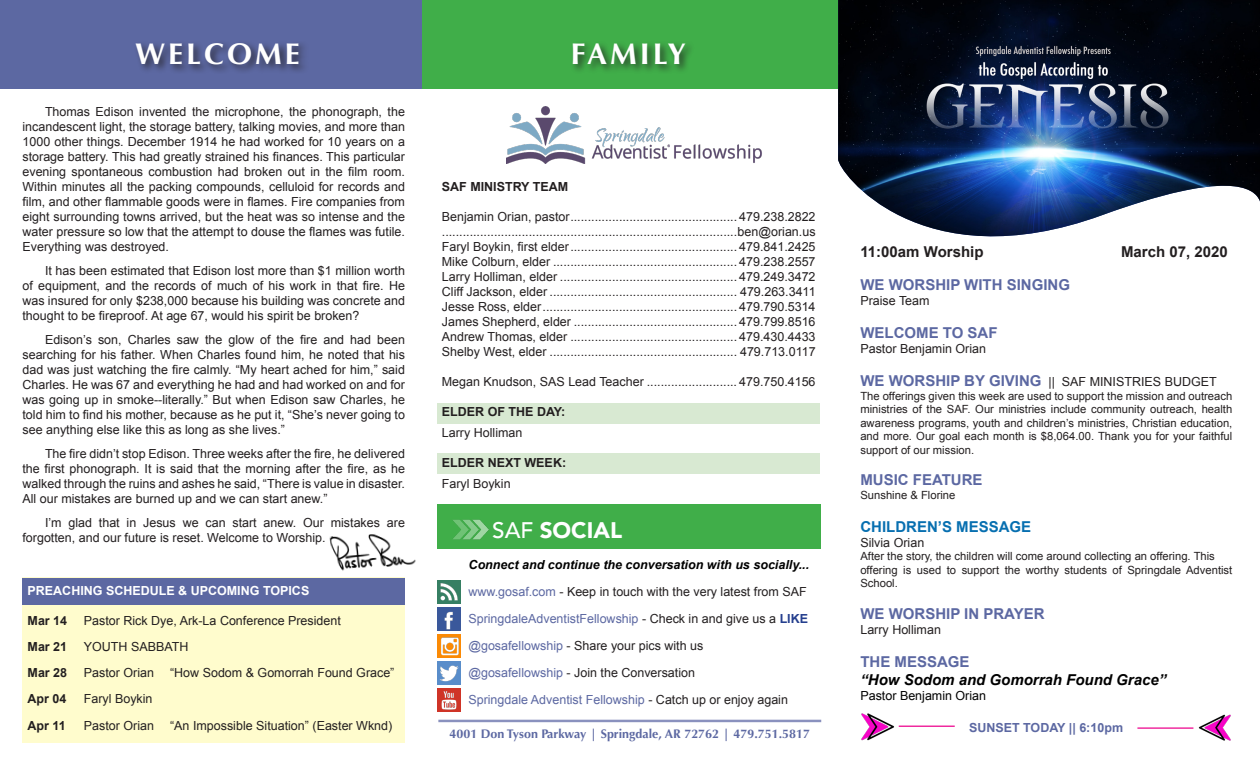
<style>
.page{position:relative;width:1260px;height:765px;background:#fff}
.page>*{position:absolute;margin:0;border:0;box-sizing:border-box;transform-origin:0 0}
.t1{font:700 30px "Optima";letter-spacing:.1em;color:#fff}
.t2{font:900 22.5px "Avenir";color:#fff}
.t3{font:700 15px "Arial";color:#5c68a2}
.t4{font:italic 700 15px "Arial";color:#000}
.t5{font:700 15px "Arial";color:#231f20}
.t6{font:700 15px "Arial";color:#076fb0}
.t7{font:12.5px/15px "Arial";color:#231f20;text-align:justify}
.t8{font:12.5px "Arial";color:#5c68a2}
.t9{font:700 12.5px "Arial";color:#231f20}
.t10{font:700 12.5px "Optima";color:#5c68a2}
.t11{font:italic 700 12.5px "Arial";color:#000}
.t12{font:700 12.5px "Arial";color:#fff}
.t13{font:12.5px "Arial";color:#000}
.t14{font:700 12.5px "Arial";color:#5c68a2}
.t15{font:11.25px/13.5px "Arial";color:#231f20;text-align:justify}
.s1{font-weight:500}
.s2{color:#5c68a2}
.s3{color:#231f20}
.s4{font-weight:700;color:#253f8e}
.s5{font-weight:700;font-size:15px;color:#5c68a2}
</style>
<div class="page">
<img style="left:838px;top:0;width:422px;height:237px">
<img style="left:330px;top:534px;width:86px;height:37px">
<div style="left:22px;top:577px;width:383px;height:165px;background:#fffccd"></div>
<div style="left:22px;top:578px;width:383px;height:26px;background:#5c68a2"></div>
<img style="left:861px;top:713px;width:33px;height:28px">
<img style="left:1198px;top:714px;width:33px;height:27px">
<hr style="left:899px;top:726px;width:56px;height:1px;background:#ed028c">
<hr style="left:1137px;top:727px;width:56px;height:2px;background:#ed028c">
<img style="left:438px;top:608px;width:22px;height:22px">
<img style="left:438px;top:635px;width:22px;height:22px">
<img style="left:438px;top:662px;width:22px;height:22px">
<img style="left:438px;top:689px;width:22px;height:22px">
<div style="left:438px;top:504px;width:383px;height:45px;background:#40ae49"></div>
<img style="left:453px;top:520px;width:36px;height:19px">
<img style="left:460px;top:519px;width:20px;height:20px">
<img style="left:438px;top:581px;width:22px;height:22px">
<hr style="left:438px;top:720px;width:383px;height:2px;background:#8a91be">
<img style="left:507px;top:107px;width:255px;height:56px">
<div style="left:437px;top:403px;width:383px;height:21px;background:#d8e9d2"></div>
<div style="left:437px;top:453px;width:383px;height:21px;background:#d8e9d2"></div>
<div style="left:422px;top:0;width:416px;height:88px;background:#40ae49"></div>
<div style="left:570px;top:40px;width:125px;height:34px;background:#231f20;opacity:.75"></div>
<div style="left:0;top:0;width:422px;height:88px;background:#5c68a2"></div>
<div style="left:134px;top:40px;width:175px;height:35px;background:#231f20;opacity:.75"></div>
<p class="t1" style="left:135px;top:36px;width:166px">WELCOME</p>
<p class="t1" style="left:571px;top:36px;width:117px">FAMILY</p>
<p class="t7" style="left:22px;top:104px;width:384px;text-indent:22px">Thomas Edison invented the microphone, the phonograph, the incandescent light, the storage battery, talking movies, and more than 1000 other things. December 1914 he had worked for 10 years on a storage battery. This had greatly strained his finances. This particular evening spontaneous combustion had broken out in the film room.<br>Within minutes all the packing compounds, celluloid for records and film, and other flammable goods were in flames. Fire companies from eight surrounding towns arrived, but the heat was so intense and the water pressure so low that the attempt to douse the flames was futile.<br>Everything was destroyed.</p>
<p class="t7" style="left:22px;top:263px;width:384px;text-indent:22px">It has been estimated that Edison lost more than $1 million worth of equipment, and the records of much of his work in that fire. He was insured for only $238,000 because his building was concrete and thought to be fireproof. At age 67, would his spirit be broken?</p>
<p class="t7" style="left:22px;top:332px;width:384px;text-indent:22px">Edison’s son, Charles saw the glow of the fire and had been searching for his father. When Charles found him, he noted that his dad was just watching the fire calmly. “My heart ached for him,” said Charles. He was 67 and everything he had and had worked on and for was going up in smoke--literally.” But when Edison saw Charles, he told him to find his mother, because as he put it, “She’s never going to see anything else like this as long as she lives.”</p>
<p class="t7" style="left:22px;top:446px;width:384px;text-indent:22px">The fire didn’t stop Edison. Three weeks after the fire, he delivered the first phonograph. It is said that the morning after the fire, as he walked through the ruins and ashes he said, “There is value in disaster.<br>All our mistakes are burned up and we can start anew.”</p>
<p class="t7" style="left:22px;top:515px;width:384px;text-indent:22px">I’m glad that in Jesus we can start anew. Our mistakes are forgotten, and our future is reset. Welcome to Worship.</p>
<p class="t12" style="left:28px;top:582px;width:283px">PREACHING SCHEDULE &amp; UPCOMING TOPICS</p>
<p class="t9" style="left:28px;top:612px;width:41px">Mar 14</p>
<p class="t7" style="left:84px;top:613px;width:259px">Pastor Rick Dye, Ark-La Conference President</p>
<p class="t9" style="left:28px;top:638px;width:41px">Mar 21</p>
<p class="t7" style="left:84px;top:639px;width:106px">YOUTH SABBATH</p>
<p class="t9" style="left:28px;top:665px;width:41px">Mar 28</p>
<p class="t7" style="left:84px;top:665px;width:72px">Pastor Orian</p>
<p class="t7" style="left:170px;top:665px;width:226px">“How Sodom &amp; Gomorrah Found Grace”</p>
<p class="t9" style="left:28px;top:691px;width:40px">Apr 04</p>
<p class="t7" style="left:84px;top:692px;width:70px">Faryl Boykin</p>
<p class="t9" style="left:28px;top:717px;width:40px">Apr 11</p>
<p class="t7" style="left:84px;top:718px;width:72px">Pastor Orian</p>
<p class="t7" style="left:170px;top:718px;width:224px">“An Impossible Situation” (Easter Wknd)</p>
<p class="t9" style="left:442px;top:179px;width:128px">SAF MINISTRY TEAM</p>
<p class="t7" style="left:442px;top:210px;width:375px">Benjamin Orian, pastor................................................ 479.238.2822</p>
<p class="t7" style="left:442px;top:225px;width:375px">.....................................................................................ben@orian.us</p>
<p class="t7" style="left:442px;top:240px;width:375px">Faryl Boykin, first elder................................................ 479.841.2425</p>
<p class="t7" style="left:442px;top:255px;width:375px">Mike Colburn, elder ..................................................... 479.238.2557</p>
<p class="t7" style="left:442px;top:270px;width:375px">Larry Holliman, elder ................................................... 479.249.3472</p>
<p class="t7" style="left:442px;top:285px;width:375px">Cliff Jackson, elder ...................................................... 479.263.3411</p>
<p class="t7" style="left:442px;top:300px;width:375px">Jesse Ross, elder........................................................ 479.790.5314</p>
<p class="t7" style="left:442px;top:315px;width:375px">James Shepherd, elder ............................................... 479.799.8516</p>
<p class="t7" style="left:442px;top:330px;width:375px">Andrew Thomas, elder ................................................ 479.430.4433</p>
<p class="t7" style="left:442px;top:345px;width:375px">Shelby West, elder ...................................................... 479.713.0117</p>
<p class="t7" style="left:442px;top:375px;width:375px">Megan Knudson, SAS Lead Teacher .......................... 479.750.4156</p>
<p class="t9" style="left:442px;top:404px;width:125px">ELDER OF THE DAY:</p>
<p class="t7" style="left:442px;top:425px;width:82px">Larry Holliman</p>
<p class="t9" style="left:442px;top:454px;width:126px">ELDER NEXT WEEK:</p>
<p class="t7" style="left:442px;top:476px;width:70px">Faryl Boykin</p>
<p class="t2" style="left:492px;top:511px;width:131px"><span class="s1">SAF</span> SOCIAL</p>
<p class="t11" style="left:469px;top:557px;width:342px">Connect and continue the conversation with us socially...</p>
<p class="t7" style="left:468px;top:585px;width:340px"><span class="s2">www.gosaf.com</span> - Keep in touch with the very latest from SAF</p>
<p class="t8" style="left:468px;top:611px;width:341px">SpringdaleAdventistFellowship <span class="s3">- Check in and give us a</span> <span class="s4">LIKE</span></p>
<p class="t7" style="left:468px;top:639px;width:237px"><span class="s2">@gosafellowship</span> - Share your pics with us</p>
<p class="t7" style="left:468px;top:666px;width:228px"><span class="s2">@gosafellowship</span> - Join the Conversation</p>
<p class="t8" style="left:468px;top:692px;width:321px">Springdale Adventist Fellowship <span class="s3">- Catch up or enjoy again</span></p>
<p class="t10" style="left:450px;top:727px;width:362px">4001 Don Tyson Parkway | Springdale, AR 72762 | 479.751.5817</p>
<p class="t5" style="left:860px;top:242px;width:125px">11:00am Worship</p>
<p class="t5" style="left:1121px;top:242px;width:108px">March 07, 2020</p>
<p class="t3" style="left:860px;top:275px;width:211px">WE WORSHIP WITH SINGING</p>
<p class="t7" style="left:860px;top:294px;width:71px">Praise Team</p>
<p class="t3" style="left:860px;top:323px;width:139px">WELCOME TO SAF</p>
<p class="t7" style="left:860px;top:342px;width:127px">Pastor Benjamin Orian</p>
<p class="t7" style="left:860px;top:375px;width:358px"><span class="s5">WE WORSHIP BY GIVING</span> || SAF MINISTRIES BUDGET</p>
<p class="t15" style="left:860px;top:389px;width:373px">The offerings given this week are used to support the mission and outreach ministries of the SAF. Our ministries include community outreach, health awareness programs, youth and children’s ministries, Christian education, and more. Our goal each month is $8,064.00. Thank you for your faithful support of our mission.</p>
<p class="t3" style="left:860px;top:470px;width:124px">MUSIC FEATURE</p>
<p class="t15" style="left:860px;top:488px;width:97px">Sunshine &amp; Florine</p>
<p class="t6" style="left:860px;top:517px;width:172px">CHILDREN’S MESSAGE</p>
<p class="t7" style="left:860px;top:535px;width:65px">Silvia Orian</p>
<p class="t15" style="left:860px;top:550px;width:356px">After the story, the children will come around collecting an offering. This</p>
<p class="t15" style="left:860px;top:563px;width:373px">offering is used to support the worthy students of Springdale Adventist<br>School.</p>
<p class="t3" style="left:860px;top:604px;width:186px">WE WORSHIP IN PRAYER</p>
<p class="t7" style="left:860px;top:622px;width:82px">Larry Holliman</p>
<p class="t3" style="left:860px;top:652px;width:111px">THE MESSAGE</p>
<p class="t4" style="left:860px;top:670px;width:307px">“How Sodom and Gomorrah Found Grace”</p>
<p class="t13" style="left:860px;top:687px;width:127px">Pastor Benjamin Orian</p>
<p class="t14" style="left:969px;top:719px;width:156px">SUNSET TODAY || 6:10pm</p>
</div>
